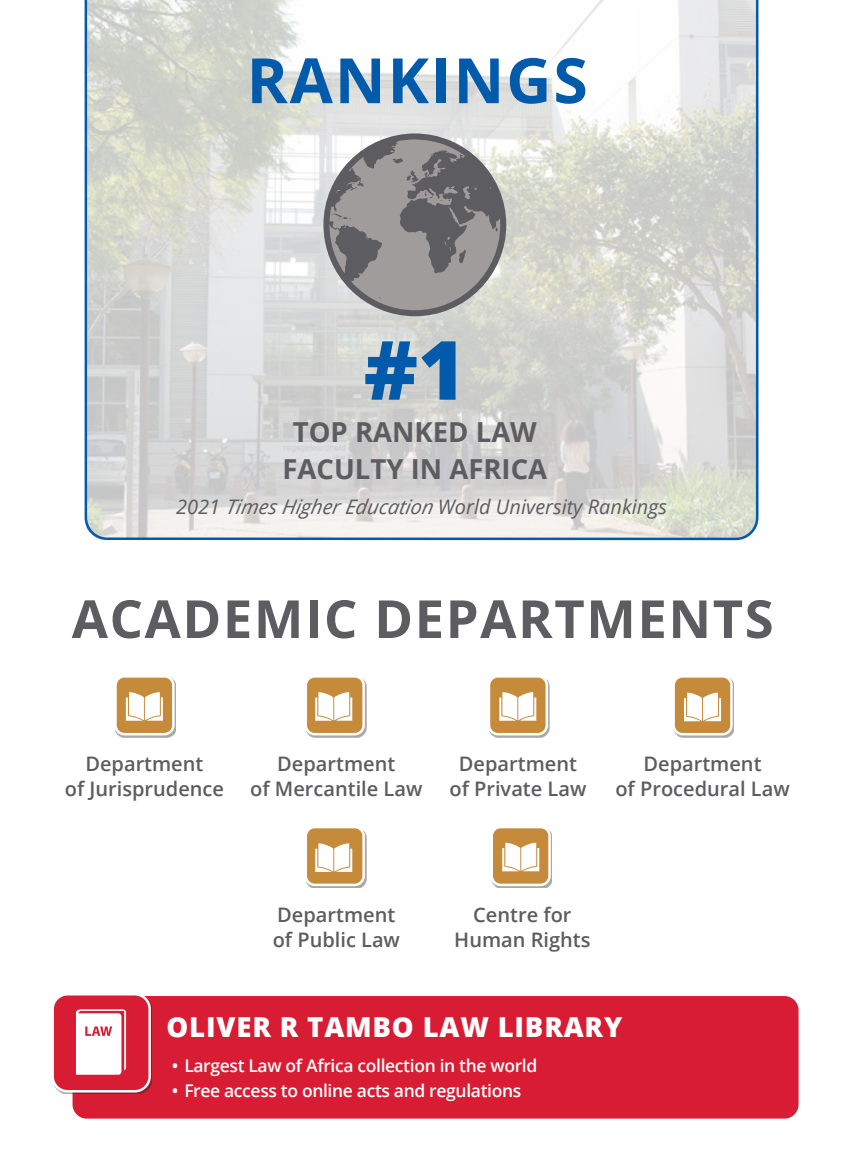
<style>
.page{position:relative;width:851px;height:1170px;background:#fff}
.page>*{position:absolute;margin:0;border:0;box-sizing:border-box;transform-origin:0 0}
.Stats_Head_Ochre{font:800 81.5px "Open Sans";color:#015aaa}
.Stats_Source{font:700 62.5px "Open Sans";letter-spacing:.03em;color:#015aaa}
.Stats_Source-2{font:700 52.5px "Open Sans";letter-spacing:.03em;color:#5c5c61}
.Stats_Text{font:700 27.5px/37.5px "Open Sans";color:#5c5c61;text-align:center}
.Stats_Text-2{font:800 27.5px "Open Sans";letter-spacing:.03em;color:#fff}
.Stats_Text-3{font:600 20px/25px "Open Sans";color:#5c5c61;text-align:center}
.Stats_Text-4{font:italic 20px "Open Sans";color:#5c5c61}
.t1{font:600 17.5px "Open Sans";letter-spacing:-.02em;color:#fff}
</style>
<div class="page">
<div style="left:72px;top:995px;width:726px;height:123px;background:#d81c33;border-radius:14px"></div>
<svg style="left:84px;top:0;width:675px;height:541px"></svg>
<div style="left:52px;top:994px;width:100px;height:100px;background:#231f20;opacity:.39"></div>
<div style="left:53px;top:994px;width:97px;height:97px;background:#d81c33;border-radius:15px"></div>
<div style="left:51px;top:992px;width:100px;height:100px;border:2px solid #fff;border-radius:15px"></div>
<div style="left:491px;top:827px;width:61px;height:61px;background:#231f20;opacity:.39"></div>
<div style="left:491px;top:827px;width:58px;height:57px;background:#c58b3a;border-radius:9px"></div>
<div style="left:490px;top:825px;width:60px;height:61px;border:2px solid #fff;border-radius:9px"></div>
<div style="left:115px;top:676px;width:61px;height:61px;background:#231f20;opacity:.39"></div>
<div style="left:115px;top:676px;width:58px;height:58px;background:#c58b3a;border-radius:9px"></div>
<div style="left:114px;top:675px;width:60px;height:60px;border:2px solid #fff;border-radius:9px"></div>
<div style="left:673px;top:676px;width:61px;height:61px;background:#231f20;opacity:.39"></div>
<div style="left:673px;top:676px;width:58px;height:58px;background:#c58b3a;border-radius:9px"></div>
<div style="left:672px;top:675px;width:60px;height:60px;border:2px solid #fff;border-radius:9px"></div>
<div style="left:305px;top:676px;width:61px;height:61px;background:#231f20;opacity:.39"></div>
<div style="left:306px;top:676px;width:57px;height:58px;background:#c58b3a;border-radius:9px"></div>
<div style="left:304px;top:675px;width:61px;height:60px;border:2px solid #fff;border-radius:9px"></div>
<div style="left:305px;top:827px;width:61px;height:61px;background:#231f20;opacity:.39"></div>
<div style="left:306px;top:827px;width:57px;height:57px;background:#c58b3a;border-radius:9px"></div>
<div style="left:304px;top:825px;width:61px;height:61px;border:2px solid #fff;border-radius:9px"></div>
<div style="left:489px;top:676px;width:60px;height:61px;background:#231f20;opacity:.39"></div>
<div style="left:489px;top:676px;width:57px;height:58px;background:#c58b3a;border-radius:9px"></div>
<div style="left:487px;top:675px;width:61px;height:60px;border:2px solid #fff;border-radius:9px"></div>
<svg style="left:76px;top:1009px;width:50px;height:65px;background:#f9e0e3"></svg>
<svg style="left:502px;top:842px;width:37px;height:29px"></svg>
<svg style="left:126px;top:692px;width:37px;height:28px"></svg>
<svg style="left:684px;top:692px;width:37px;height:29px"></svg>
<svg style="left:315px;top:692px;width:37px;height:28px"></svg>
<svg style="left:315px;top:843px;width:37px;height:28px"></svg>
<svg style="left:499px;top:692px;width:37px;height:28px"></svg>
<p class="Stats_Source" style="left:246px;top:36px;width:343px">RANKINGS</p>
<p class="Stats_Head_Ochre" style="left:364px;top:308px;width:103px">#1</p>
<p class="Stats_Text" style="left:282px;top:412px;width:266px">TOP RANKED LAW<br>FACULTY IN AFRICA</p>
<p class="Stats_Text-4" style="left:176px;top:493px;width:492px">2021 TimesHigherEducation World University Rankings</p>
<p class="Stats_Source-2" style="left:72px;top:581px;width:703px">ACADEMIC DEPARTMENTS</p>
<p class="Stats_Text-3" style="left:65px;top:751px;width:161px">Department<br>of Jurisprudence</p>
<p class="Stats_Text-3" style="left:615px;top:751px;width:176px">Department<br>of Procedural Law</p>
<p class="Stats_Text-3" style="left:250px;top:751px;width:174px">Department<br>of Mercantile Law</p>
<p class="Stats_Text-3" style="left:449px;top:751px;width:138px">Department of Private Law</p>
<p class="Stats_Text-3" style="left:273px;top:901px;width:129px;text-align:left">Department of Public Law</p>
<p class="Stats_Text-3" style="left:454px;top:901px;width:138px">Centre for<br>Human Rights</p>
<p class="Stats_Text-2" style="left:166px;top:1005px;width:457px">OLIVER R TAMBO LAW LIBRARY</p>
<p class="t1" style="left:172px;top:1053px;width:367px">• Largest Law of Africa collection in the world</p>
<p class="t1" style="left:172px;top:1078px;width:351px">• Free access to online acts and regulations</p>
</div>
